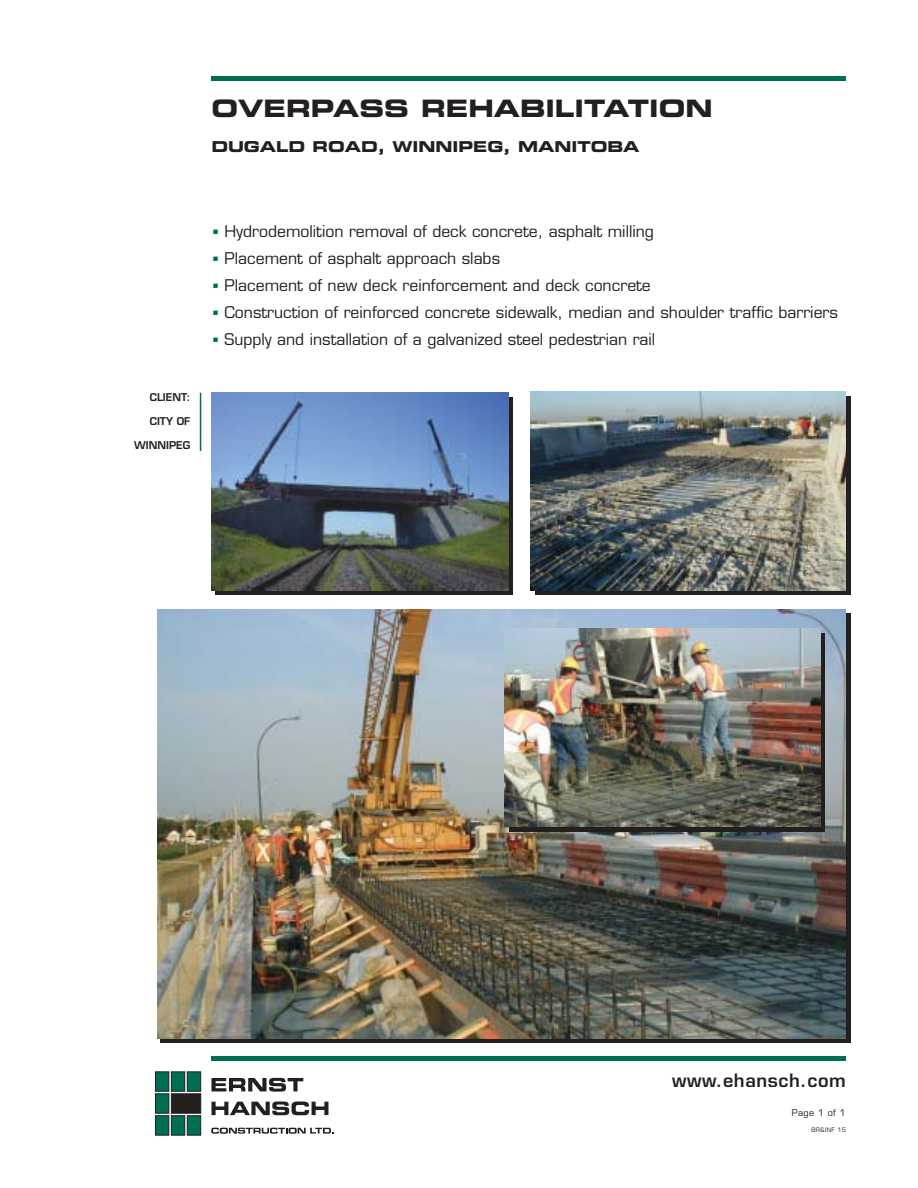
<style>
.page{position:relative;width:918px;height:1188px;background:#fff}
.page>*{position:absolute;margin:0;border:0;box-sizing:border-box;transform-origin:0 0}
.t1{font:24px "Eurostile Bold Extended Two";color:#231f1f}
.t2{font:600 18px "Eurostile";letter-spacing:.035em;color:#231f1f}
.t3{font:15.75px "Eurostile";color:#231f1f}
.t4{font:15px "Eurostile Bold Extended Two";color:#231f1f}
.t5{font:600 10.5px "Eurostile";color:#231f1f}
.t6{font:9px "Eurostile";letter-spacing:.035em;color:#231f1f}
.t7{font:6px "Eurostile";letter-spacing:.035em;color:#231f1f}
.s1{font-family:"Itc Eras";color:#006e51}
</style>
<div class="page">
<svg style="left:535px;top:396px;width:315px;height:199px;fill:#231f1f"></svg>
<svg style="left:216px;top:397px;width:297px;height:198px;fill:#231f1f"></svg>
<hr style="left:200px;top:393px;width:1px;height:58px;background:#006e51">
<div style="left:155px;top:1072px;width:14px;height:20px;background:#006e53;border:1px solid #231f1f"></div>
<div style="left:171px;top:1072px;width:14px;height:20px;background:#006e53;border:1px solid #231f1f"></div>
<div style="left:187px;top:1072px;width:14px;height:20px;background:#006e53;border:1px solid #231f1f"></div>
<div style="left:155px;top:1094px;width:14px;height:19px;background:#006e53;border:1px solid #231f1f"></div>
<div style="left:171px;top:1094px;width:30px;height:19px;background:#231f1f;border:1px solid #231f1f"></div>
<div style="left:155px;top:1115px;width:14px;height:20px;background:#006e53;border:1px solid #231f1f"></div>
<div style="left:171px;top:1115px;width:14px;height:20px;background:#006e53;border:1px solid #231f1f"></div>
<div style="left:187px;top:1115px;width:14px;height:20px;background:#006e53;border:1px solid #231f1f"></div>
<svg style="left:211px;top:1078px;width:92px;height:14px"></svg>
<svg style="left:211px;top:1102px;width:117px;height:13px"></svg>
<svg style="left:211px;top:1128px;width:122px;height:6px"></svg>
<div style="left:211px;top:76px;width:635px;height:5px;background:#006e51"></div>
<hr style="left:211px;top:1057px;width:635px;height:4px;background:#006e51">
<img style="left:530px;top:392px;width:316px;height:198px">
<img style="left:157px;top:609px;width:689px;height:430px">
<img style="left:211px;top:393px;width:297px;height:197px">
<div style="left:509px;top:633px;width:316px;height:198px;background:#231f1f"></div>
<img style="left:505px;top:628px;width:315px;height:199px">
<h1 class="t1" style="left:211px;top:99px;width:503px">OVERPASS REHABILITATION</h1>
<p class="t4" style="left:211px;top:142px;width:430px">DUGALD ROAD, WINNIPEG, MANITOBA</p>
<p class="t5" style="left:150px;top:393px;width:42px">CLIENT:</p>
<p class="t5" style="left:150px;top:417px;width:42px">CITY OF</p>
<p class="t5" style="left:134px;top:441px;width:58px">WINNIPEG</p>
<p class="t3" style="left:211px;top:226px;width:444px"><span class="s1">•</span> Hydrodemolition removal of deck concrete, asphalt milling</p>
<p class="t3" style="left:211px;top:253px;width:291px"><span class="s1">•</span> Placement of asphalt approach slabs</p>
<p class="t3" style="left:211px;top:280px;width:441px"><span class="s1">•</span> Placement of new deck reinforcement and deck concrete</p>
<p class="t3" style="left:211px;top:307px;width:629px"><span class="s1">•</span> Construction of reinforced concrete sidewalk, median and shoulder traffic barriers</p>
<p class="t3" style="left:211px;top:334px;width:446px"><span class="s1">•</span> Supply and installation of a galvanized steel pedestrian rail</p>
<p class="t2" style="left:672px;top:1073px;width:175px">www.ehansch.com</p>
<p class="t6" style="left:792px;top:1109px;width:55px">Page 1 of 1</p>
<p class="t7" style="left:811px;top:1128px;width:36px">BR&amp;INF 15</p>
</div>
